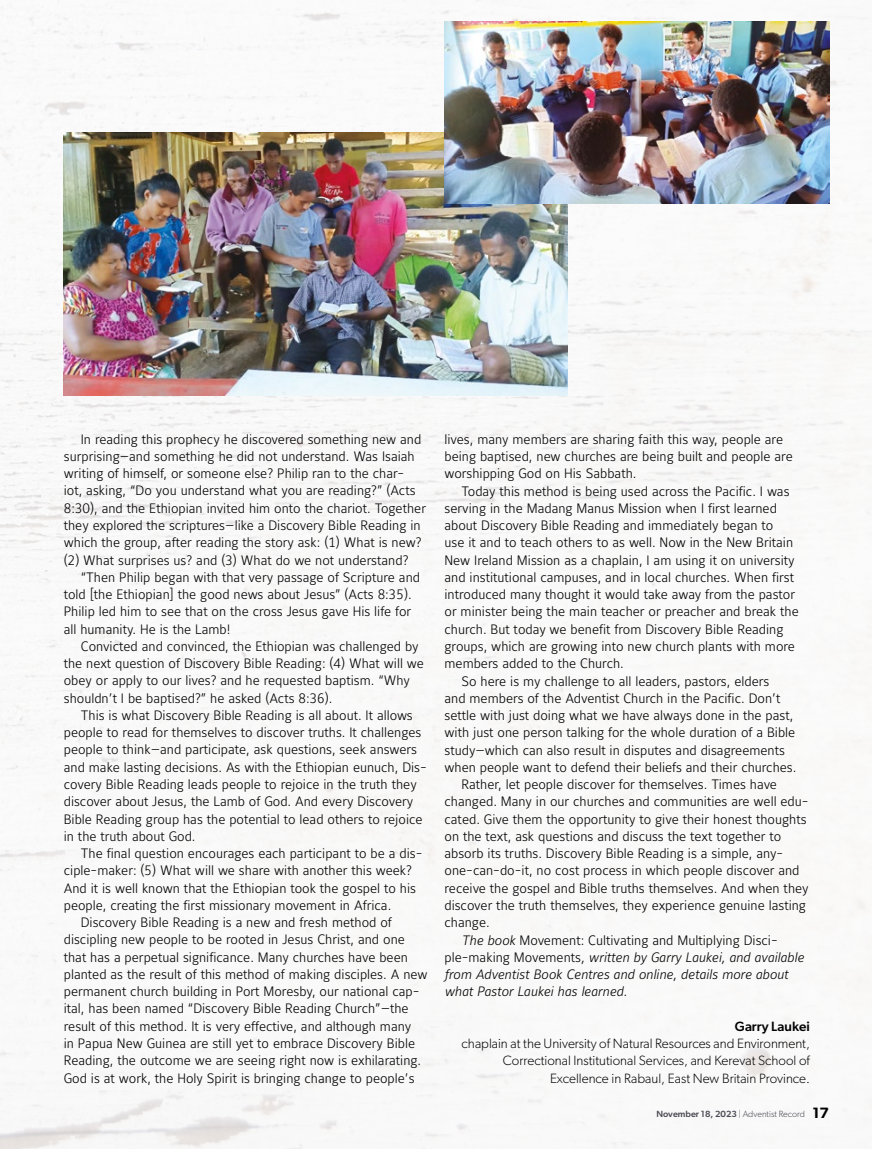
<style>
.page{position:relative;width:872px;height:1149px;background:#fff}
.page>*{position:absolute;margin:0;border:0;box-sizing:border-box;transform-origin:0 0}
.t1{font:13.5px/17.2px "Maurea Light Tf";color:#000}
.t2{font:300 13.5px/17.2px "Gibson";color:#000;text-align:right}
.t3{font:13.5px/17.2px "Maurea Light Italic Tf";color:#000}
.t4{font:500 13.5px "Gibson";color:#000}
.t5{font:300 9px "Gibson";color:#48464f}
.s1{font-family:"Maurea Light Italic Tf"}
.s2{font-family:"Maurea Light Tf"}
.s3{font-weight:500}
.s4{font-weight:600;font-size:15px;color:#000}
</style>
<div class="page">
<img style="left:0;top:0;width:872px;height:1148px">
<img style="left:64px;top:133px;width:504px;height:262px">
<img style="left:444px;top:21px;width:385px;height:182px">
<p class="t1" style="left:64px;top:431px;width:364px;text-indent:17px">In reading this prophecy he discovered something new and surprising—and something he did not understand. Was Isaiah writing of himself, or someone else? Philip ran to the char&shy;iot, asking, “Do you understand what you are reading?” (Acts 8:30), and the Ethiopian invited him onto the chariot. Together they explored the scriptures—like a Discovery Bible Reading in which the group, after reading the story ask: (1) What is new? (2) What surprises us? and (3) What do we not understand?</p>
<p class="t1" style="left:64px;top:569px;width:358px;text-indent:17px">“Then Philip began with that very passage of Scripture and told [the Ethiopian] the good news about Jesus” (Acts 8:35).<br>Philip led him to see that on the cross Jesus gave His life for all humanity. He is the Lamb!</p>
<p class="t1" style="left:64px;top:638px;width:362px;text-indent:17px">Convicted and convinced, the Ethiopian was challenged by the next question of Discovery Bible Reading: (4) What will we obey or apply to our lives? and he requested baptism. “Why shouldn’t I be baptised?” he asked (Acts 8:36).</p>
<p class="t1" style="left:64px;top:707px;width:365px;text-indent:17px">This is what Discovery Bible Reading is all about. It allows people to read for themselves to discover truths. It challenges people to think—and participate, ask questions, seek answers and make lasting decisions. As with the Ethiopian eunuch, Dis&shy;covery Bible Reading leads people to rejoice in the truth they discover about Jesus, the Lamb of God. And every Discovery Bible Reading group has the potential to lead others to rejoice in the truth about God.</p>
<p class="t1" style="left:81px;top:845px;width:343px">The final question encourages each participant to be a dis-</p>
<p class="t1" style="left:64px;top:862px;width:350px">ciple-maker: (5) What will we share with another this week?</p>
<p class="t1" style="left:64px;top:879px;width:354px">And it is well known that the Ethiopian took the gospel to his</p>
<p class="t1" style="left:64px;top:897px;width:329px">people, creating the first missionary movement in Africa.</p>
<p class="t1" style="left:81px;top:914px;width:312px">Discovery Bible Reading is a new and fresh method of</p>
<p class="t1" style="left:64px;top:931px;width:342px">discipling new people to be rooted in Jesus Christ, and one</p>
<p class="t1" style="left:64px;top:948px;width:345px">that has a perpetual significance. Many churches have been</p>
<p class="t1" style="left:64px;top:966px;width:365px">planted as the result of this method of making disciples. A new</p>
<p class="t1" style="left:64px;top:983px;width:357px">permanent church building in Port Moresby, our national cap-</p>
<p class="t1" style="left:64px;top:1000px;width:346px">ital, has been named “Discovery Bible Reading Church”—the</p>
<p class="t1" style="left:64px;top:1017px;width:349px">result of this method. It is very effective, and although many</p>
<p class="t1" style="left:64px;top:1035px;width:353px">in Papua New Guinea are still yet to embrace Discovery Bible</p>
<p class="t1" style="left:64px;top:1052px;width:359px">Reading, the outcome we are seeing right now is exhilarating.</p>
<p class="t1" style="left:64px;top:1069px;width:352px">God is at work, the Holy Spirit is bringing change to people’s</p>
<p class="t1" style="left:444px;top:431px;width:350px">lives, many members are sharing faith this way, people are being baptised, new churches are being built and people are worshipping God on His Sabbath.</p>
<p class="t1" style="left:461px;top:483px;width:329px">Today this method is being used across the Pacific. I was</p>
<p class="t1" style="left:444px;top:500px;width:334px">serving in the Madang Manus Mission when I first learned</p>
<p class="t1" style="left:444px;top:517px;width:330px">about Discovery Bible Reading and immediately began to</p>
<p class="t1" style="left:444px;top:534px;width:350px">use it and to teach others to as well. Now in the New Britain</p>
<p class="t1" style="left:444px;top:552px;width:351px">New Ireland Mission as a chaplain, I am using it on university</p>
<p class="t1" style="left:444px;top:569px;width:351px">and institutional campuses, and in local churches. When first</p>
<p class="t1" style="left:444px;top:586px;width:352px">introduced many thought it would take away from the pastor</p>
<p class="t1" style="left:444px;top:603px;width:356px">or minister being the main teacher or preacher and break the</p>
<p class="t1" style="left:444px;top:621px;width:340px">church. But today we benefit from Discovery Bible Reading</p>
<p class="t1" style="left:444px;top:638px;width:352px">groups, which are growing into new church plants with more</p>
<p class="t1" style="left:444px;top:655px;width:181px">members added to the Church.</p>
<p class="t1" style="left:461px;top:672px;width:309px">So here is my challenge to all leaders, pastors, elders</p>
<p class="t1" style="left:444px;top:690px;width:337px">and members of the Adventist Church in the Pacific. Don’t</p>
<p class="t1" style="left:444px;top:707px;width:350px">settle with just doing what we have always done in the past,</p>
<p class="t1" style="left:444px;top:724px;width:352px">with just one person talking for the whole duration of a Bible</p>
<p class="t1" style="left:444px;top:741px;width:342px">study—which can also result in disputes and disagreements</p>
<p class="t1" style="left:444px;top:759px;width:353px">when people want to defend their beliefs and their churches.</p>
<p class="t1" style="left:461px;top:776px;width:317px">Rather, let people discover for themselves. Times have</p>
<p class="t1" style="left:444px;top:793px;width:366px">changed. Many in our churches and communities are well edu-</p>
<p class="t1" style="left:444px;top:810px;width:364px">cated. Give them the opportunity to give their honest thoughts</p>
<p class="t1" style="left:444px;top:828px;width:338px">on the text, ask questions and discuss the text together to</p>
<p class="t1" style="left:444px;top:845px;width:340px">absorb its truths. Discovery Bible Reading is a simple, any-</p>
<p class="t1" style="left:444px;top:862px;width:356px">one-can-do-it, no cost process in which people discover and</p>
<p class="t1" style="left:444px;top:879px;width:365px">receive the gospel and Bible truths themselves. And when they</p>
<p class="t1" style="left:444px;top:897px;width:363px">discover the truth themselves, they experience genuine lasting</p>
<p class="t1" style="left:444px;top:914px;width:47px">change.</p>
<p class="t1" style="left:461px;top:931px;width:318px"><span class="s1">The book</span> Movement: Cultivating and Multiplying Disci-</p>
<p class="t3" style="left:444px;top:948px;width:361px"><span class="s2">ple-making Movements</span>, written by Garry Laukei, and available from Adventist Book Centres and online, details more about what Pastor Laukei has learned.</p>
<p class="t4" style="left:734px;top:1017px;width:77px">Garry Laukei</p>
<p class="t2" style="left:461px;top:1034px;width:350px">chaplain at the University of Natural Resources and Environment,<br>Correctional Institutional Services, and Kerevat School of<br>Excellence in Rabaul, East New Britain Province.</p>
<p class="t5" style="left:656px;top:1107px;width:174px"><span class="s3">November 18, 2023</span> | Adventist Record <span class="s4">17</span></p>
</div>
